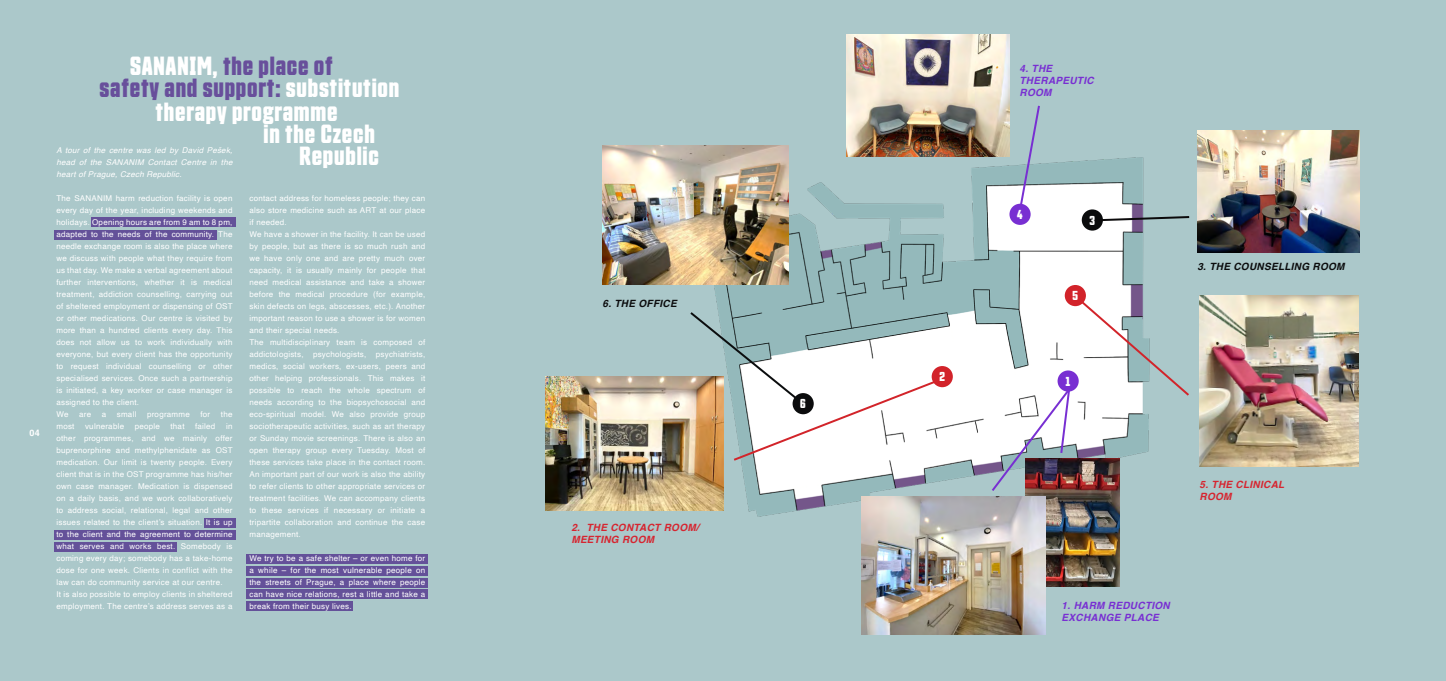
<style>
.page{position:relative;width:1446px;height:681px;background:#fff}
.page>*{position:absolute;margin:0;border:0;box-sizing:border-box;transform-origin:0 0}
.t1{font:700 25.5px "Countach";letter-spacing:.03em;color:#684f9b}
.t2{font:700 25.5px "Countach";letter-spacing:.03em;color:#fff}
.t3{font:700 12.6px "Countach";color:#fff}
.t4{font:italic 700 10px/12px "Helvetica";letter-spacing:.03em;color:#782fd2}
.t5{font:italic 700 10px/12px "Helvetica";letter-spacing:.03em;color:#d62530}
.t6{font:italic 700 10px "Helvetica";letter-spacing:.03em;color:#0b0c0d}
.t7{font:700 9px "Helvetica";color:#fff}
.t8{font:8px/12px "Helvetica";letter-spacing:.03em;color:#fff;text-align:justify}
.t9{font:italic 8px/12px "Helvetica";letter-spacing:.03em;color:#fff;text-align:justify}
.s1{color:#fff}
</style>
<div class="page">
<div style="left:0;top:0;width:1446px;height:680px;background:#abc8ca"></div>
<img style="left:675px;top:112px;width:625px;height:442px">
<div style="left:91px;top:217px;width:144px;height:10px;background:#645199"></div>
<div style="left:204px;top:517px;width:31px;height:10px;background:#645199"></div>
<div style="left:54px;top:229px;width:162px;height:10px;background:#645199"></div>
<div style="left:54px;top:530px;width:181px;height:10px;background:#645199"></div>
<div style="left:246px;top:553px;width:182px;height:10px;background:#645199"></div>
<div style="left:246px;top:565px;width:182px;height:10px;background:#645199"></div>
<div style="left:246px;top:577px;width:182px;height:10px;background:#645199"></div>
<div style="left:246px;top:589px;width:182px;height:10px;background:#645199"></div>
<div style="left:246px;top:601px;width:107px;height:10px;background:#645199"></div>
<div style="left:54px;top:541px;width:123px;height:10px;background:#645199"></div>
<div style="left:931px;top:366px;width:22px;height:21px;background:#d2232a;border-radius:50%"></div>
<div style="left:1065px;top:285px;width:21px;height:21px;background:#d2232a;border-radius:50%"></div>
<div style="left:1082px;top:209px;width:21px;height:21px;background:#0b0c0d;border-radius:50%"></div>
<div style="left:1009px;top:204px;width:21px;height:21px;background:#782fd2;border-radius:50%"></div>
<img style="left:1025px;top:493px;width:95px;height:93px">
<img style="left:862px;top:496px;width:184px;height:138px">
<img style="left:545px;top:376px;width:178px;height:134px">
<img style="left:1197px;top:130px;width:162px;height:122px">
<img style="left:846px;top:34px;width:163px;height:122px">
<img style="left:1199px;top:295px;width:159px;height:171px">
<img style="left:602px;top:145px;width:186px;height:139px">
<svg style="left:1018px;top:105px;width:23px;height:104px"></svg>
<svg style="left:990px;top:297px;width:201px;height:196px"></svg>
<svg style="left:688px;top:310px;width:253px;height:152px;background:#d4d8d4"></svg>
<svg style="left:1101px;top:215px;width:90px;height:7px"></svg>
<p class="t7" style="left:29px;top:427px;width:12px">04</p>
<p class="t1" style="left:130px;top:49px;width:204px"><span class="s1">SANANIM,</span> the place of</p>
<p class="t1" style="left:100px;top:72px;width:301px">safety and support: <span class="s1">substitution</span></p>
<p class="t2" style="left:155px;top:95px;width:184px">therapy programme</p>
<p class="t2" style="left:263px;top:117px;width:113px">in the Czech</p>
<p class="t2" style="left:299px;top:140px;width:81px">Republic</p>
<p class="t9" style="left:56px;top:144px;width:177px">A tour of the centre was led by David Pešek, head of the SANANIM Contact Centre in the heart of Prague, Czech Republic.</p>
<p class="t8" style="left:56px;top:192px;width:178px">The SANANIM harm reduction facility is open every day of the year, including weekends and holidays. Opening hours are from 9 am to 8 pm, adapted to the needs of the community. The needle exchange room is also the place where we discuss with people what they require from us that day. We make a verbal agreement about further interventions, whether it is medical treatment, addiction counselling, carrying out of sheltered employment or dispensing of OST or other medications. Our centre is visited by more than a hundred clients every day. This does not allow us to work individually with everyone, but every client has the opportunity to request individual counselling or other specialised services. Once such a partnership is initiated, a key worker or case manager is assigned to the client.</p>
<p class="t8" style="left:56px;top:408px;width:14px">We</p>
<p class="t8" style="left:79px;top:408px;width:14px">are</p>
<p class="t8" style="left:102px;top:408px;width:6px">a</p>
<p class="t8" style="left:117px;top:408px;width:21px">small</p>
<p class="t8" style="left:147px;top:408px;width:44px">programme</p>
<p class="t8" style="left:200px;top:408px;width:11px">for</p>
<p class="t8" style="left:221px;top:408px;width:13px">the</p>
<p class="t8" style="left:56px;top:420px;width:20px">most</p>
<p class="t8" style="left:85px;top:420px;width:41px">vulnerable</p>
<p class="t8" style="left:135px;top:420px;width:27px">people</p>
<p class="t8" style="left:170px;top:420px;width:16px">that</p>
<p class="t8" style="left:195px;top:420px;width:22px">failed</p>
<p class="t8" style="left:249px;top:192px;width:177px">contact address for homeless people; they can also store medicine such as ART at our place if needed.</p>
<p class="t8" style="left:249px;top:228px;width:177px">We have a shower in the facility. It can be used by people, but as there is so much rush and we have only one and are pretty much over capacity, it is usually mainly for people that need medical assistance and take a shower before the medical procedure (for example, skin defects on legs, abscesses, etc.). Another important reason to use a shower is for women and their special needs.</p>
<p class="t8" style="left:249px;top:336px;width:177px">The multidisciplinary team is composed of addictologists, psychologists, psychiatrists, medics, social workers, ex-users, peers and other helping professionals. This makes it possible to reach the whole spectrum of needs according to the biopsychosocial and eco-spiritual model. We also provide group sociotherapeutic activities, such as art therapy or Sunday movie screenings. There is also an open therapy group every Tuesday. Most of these services take place in the contact room.<br>An important part of our work is also the ability to refer clients to other appropriate services or treatment facilities. We can accompany clients to these services if necessary or initiate a tripartite collaboration and continue the case management.</p>
<p class="t8" style="left:249px;top:552px;width:177px">We try to be a safe shelter – or even home for a while – for the most vulnerable people on the streets of Prague, a place where people can have nice relations, rest a little and take a break from their busy lives.</p>
<p class="t8" style="left:56px;top:420px;width:178px;text-indent:169px">in other programmes, and we mainly offer buprenorphine and methylphenidate as OST medication. Our limit is twenty people. Every client that is in the OST programme has his/her own case manager. Medication is dispensed on a daily basis, and we work collaboratively to address social, relational, legal and other issues related to the client’s situation. It is up to the client and the agreement to determine what serves and works best. Somebody is coming every day; somebody has a take-home dose for one week. Clients in conflict with the law can do community service at our centre.</p>
<p class="t8" style="left:56px;top:588px;width:177px">It is also possible to employ clients in sheltered employment. The centre’s address serves as a</p>
<p class="t6" style="left:602px;top:297px;width:76px">6. THE OFFICE</p>
<p class="t5" style="left:571px;top:522px;width:129px">2. THE CONTACT ROOM/<br>MEETING ROOM</p>
<p class="t3" style="left:800px;top:395px;width:7px">6</p>
<p class="t3" style="left:939px;top:368px;width:7px">2</p>
<p class="t4" style="left:1019px;top:64px;width:76px">4. THE<br>THERAPEUTIC<br>ROOM</p>
<p class="t3" style="left:1017px;top:206px;width:7px">4</p>
<p class="t3" style="left:1089px;top:212px;width:7px">3</p>
<p class="t3" style="left:1072px;top:287px;width:7px">5</p>
<p class="t3" style="left:1065px;top:373px;width:7px">1</p>
<p class="t6" style="left:1197px;top:260px;width:149px">3. THE COUNSELLING ROOM</p>
<p class="t5" style="left:1199px;top:479px;width:86px">5. THE CLINICAL<br>ROOM</p>
<p class="t4" style="left:1061px;top:600px;width:110px">1. HARM REDUCTION<br>EXCHANGE PLACE</p>
</div>
